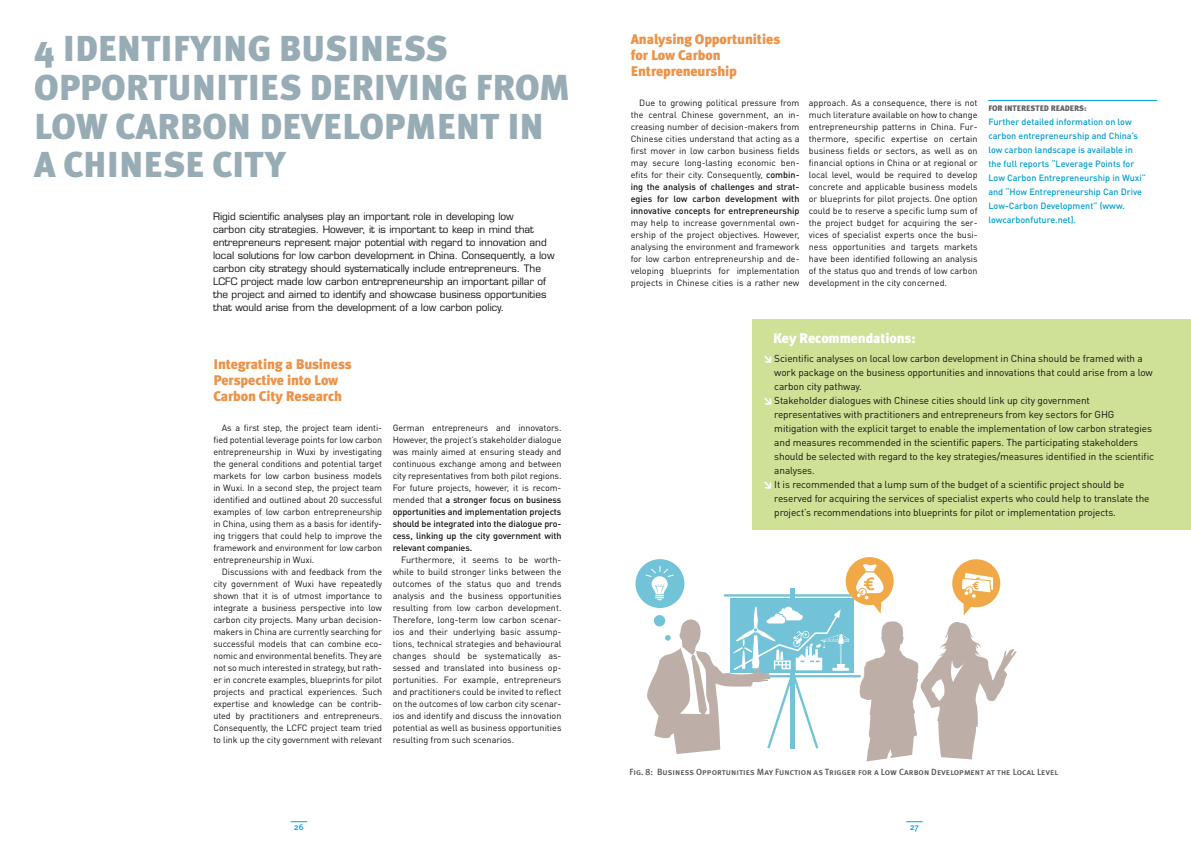
<style>
.page{position:relative;width:1191px;height:842px;background:#fff}
.page>*{position:absolute;margin:0;border:0;box-sizing:border-box;transform-origin:0 0}
.t1{font:900 36px/38.8px "Meta Plus";color:#98acb6}
.t2{font:900 14px/16px "Meta Plus";letter-spacing:-.01em;color:#eb9349}
.t3{font:900 14px "Meta Plus";letter-spacing:-.01em;color:#fff}
.t4{font:10px "DIN Pro";letter-spacing:-.01em;color:#121212}
.t5{font:10px/13px "Eurostile LT Std";color:#121212}
.t6{font:9px/12px "DIN Pro";letter-spacing:-.01em;color:#121212;text-align:justify}
.t7{font:500 9px/14px "DIN Pro";color:#009ece}
.t8{font:9px "Meta Plus Medium Caps";color:#565858}
.t9{font:500 9px "Meta Plus";color:#00a3db}
.t10{font:900 8px "Meta Plus";color:#606362}
.s1{font-weight:500}
.s2{font-weight:900;color:#fff}
</style>
<div class="page">
<svg style="left:291px;top:821px;width:16px;height:1px"></svg>
<svg style="left:906px;top:821px;width:16px;height:1px"></svg>
<hr style="left:988px;top:100px;width:169px;height:1px;background:#00a3db">
<div style="left:752px;top:319px;width:439px;height:211px;background:#cfe097"></div>
<div style="left:635px;top:559px;width:49px;height:49px;background:#72c3d7;border-radius:50%"></div>
<svg style="left:645px;top:557px;width:372px;height:204px"></svg>
<h1 class="t1" style="left:34px;top:29px;width:265px">4 Identi fyi ng Busi</h1>
<h1 class="t1" style="left:360px;top:29px;width:67px">ness</h1>
<h1 class="t1" style="left:34px;top:68px;width:23px">Opp</h1>
<h1 class="t1" style="left:34px;top:68px;width:533px;text-indent:67px">ortu niti es Derivi ng from<br>Low Carbon Developm ent i n a Chinese City</h1>
<p class="t5" style="left:213px;top:210px;width:343px">Rigid scientific analyses play an important role in developing low<br>carbon city strategies. However, it is important to keep in mind that entrepreneurs represent major potential with regard to innovation and local solutions for low carbon development in China. Consequently, a low carbon city strategy should systematically include entrepreneurs. The LCFC project made low carbon entrepreneurship an important pillar of the project and aimed to identify and showcase business opportunities that would arise from the development of a low carbon policy.</p>
<h2 class="t2" style="left:213px;top:356px;width:140px">Integrating a Business<br>Perspective into Low<br>Carbon City Research</h2>
<p class="t6" style="left:213px;top:421px;width:170px;text-indent:9px">As a first step, the project team identi&shy;fied potential leverage points for low carbon entrepreneurship in Wuxi by investigating the general conditions and potential target markets for low carbon business models in Wuxi. In a second step, the project team identified and outlined about 20 successful examples of low carbon entrepreneurship in China, using them as a basis for identify&shy;ing triggers that could help to improve the framework and environment for low carbon entrepreneurship in Wuxi.</p>
<p class="t6" style="left:213px;top:565px;width:170px;text-indent:9px">Discussions with and feedback from the city government of Wuxi have repeatedly shown that it is of utmost importance to integrate a business perspective into low carbon city projects. Many urban decision&shy;makers in China are currently searching for successful models that can combine eco&shy;nomic and environmental benefits. They are not so much interested in strategy, but rath&shy;er in concrete examples, blueprints for pilot projects and practical experiences. Such expertise and knowledge can be contrib&shy;uted by practitioners and entrepreneurs.<br>Consequently, the LCFC project team tried to link up the city government with relevant</p>
<p class="t6" style="left:393px;top:421px;width:170px">German entrepreneurs and innovators.<br>However, the project’s stakeholder dialogue was mainly aimed at ensuring steady and continuous exchange among and between city representatives from both pilot regions.<br>For future projects, however, it is recom&shy;mended that <span class="s1">a stronger focus on business opportunities and implementation projects should be integrated into the dialogue pro&shy;cess, linking up the city government with relevant companies.</span></p>
<p class="t6" style="left:393px;top:553px;width:170px;text-indent:9px">Furthermore, it seems to be worth&shy;while to build stronger links between the outcomes of the status quo and trends analysis and the business opportunities resulting from low carbon development.<br>Therefore, long-term low carbon scenar&shy;ios and their underlying basic assump&shy;tions, technical strategies and behavioural changes should be systematically as&shy;sessed and translated into business op&shy;portunities. For example, entrepreneurs and practitioners could be invited to reflect on the outcomes of low carbon city scenar&shy;ios and identify and discuss the innovation potential as well as business opportunities resulting from such scenarios.</p>
<h2 class="t2" style="left:631px;top:31px;width:151px">Analysing Opportunities for Low Carbon<br>Entrepreneurship</h2>
<p class="t6" style="left:631px;top:97px;width:170px;text-indent:9px">Due to growing political pressure from the central Chinese government, an in&shy;creasing number of decision-makers from Chinese cities understand that acting as a first mover in low carbon business fields may secure long-lasting economic ben&shy;efits for their city. Consequently, <span class="s1">combin&shy;ing the analysis of challenges and strat&shy;egies for low carbon development with innovative concepts for entrepreneurship</span></p>
<p class="t6" style="left:631px;top:217px;width:170px">may help to increase governmental own&shy;ership of the project objectives. However, analysing the environment and framework for low carbon entrepreneurship and de&shy;veloping blueprints for implementation projects in Chinese cities is a rather new</p>
<p class="t6" style="left:809px;top:97px;width:170px">approach. As a consequence, there is not much literature available on how to change entrepreneurship patterns in China. Fur&shy;thermore, specific expertise on certain business fields or sectors, as well as on financial options in China or at regional or local level, would be required to develop concrete and applicable business models or blueprints for pilot projects. One option could be to reserve a specific lump sum of the project budget for acquiring the ser&shy;vices of specialist experts once the busi&shy;ness opportunities and targets markets have been identified following an analysis of the status quo and trends of low carbon development in the city concerned.</p>
<p class="t10" style="left:988px;top:104px;width:100px">For interested readers:</p>
<p class="t7" style="left:988px;top:115px;width:159px">Further detailed information on low carbon entrepreneurship and China’s low carbon landscape is available in the full reports “Leverage Points for Low Carbon Entrepreneurship in Wuxi” and “How Entrepreneurship Can Drive Low-Carbon Development” (www. lowcarbonfuture.net).</p>
<h2 class="t3" style="left:773px;top:329px;width:144px">Key Recommendations:</h2>
<p class="t4" style="left:763px;top:351px;width:381px"><span class="s2">↘</span>Scientific analyses on local low carbon development in China should be framed with a</p>
<p class="t4" style="left:774px;top:365px;width:380px">work package on the business opportunities and innovations that could arise from a low</p>
<p class="t4" style="left:774px;top:379px;width:89px">carbon city pathway.</p>
<p class="t4" style="left:763px;top:393px;width:328px"><span class="s2">↘</span>Stakeholder dialogues with Chinese cities should link up city government</p>
<p class="t4" style="left:774px;top:407px;width:341px">representatives with practitioners and entrepreneurs from key sectors for GHG</p>
<p class="t4" style="left:774px;top:421px;width:379px">mitigation with the explicit target to enable the implementation of low carbon strategies</p>
<p class="t4" style="left:774px;top:435px;width:365px">and measures recommended in the scientific papers. The participating stakeholders</p>
<p class="t4" style="left:774px;top:449px;width:381px">should be selected with regard to the key strategies/measures identified in the scientific</p>
<p class="t4" style="left:774px;top:463px;width:42px">analyses.</p>
<p class="t4" style="left:763px;top:477px;width:363px"><span class="s2">↘</span>It is recommended that a lump sum of the budget of a scientific project should be</p>
<p class="t4" style="left:774px;top:491px;width:377px">reserved for acquiring the services of specialist experts who could help to translate the</p>
<p class="t4" style="left:774px;top:505px;width:343px">project’s recommendations into blueprints for pilot or implementation projects.</p>
<p class="t8" style="left:629px;top:766px;width:430px">Fig. 8: Business Opportunities May Function as Trigger for a Low Carbon Development at the Local Level</p>
<p class="t9" style="left:294px;top:822px;width:11px">26</p>
<p class="t9" style="left:909px;top:822px;width:11px">27</p>
</div>
